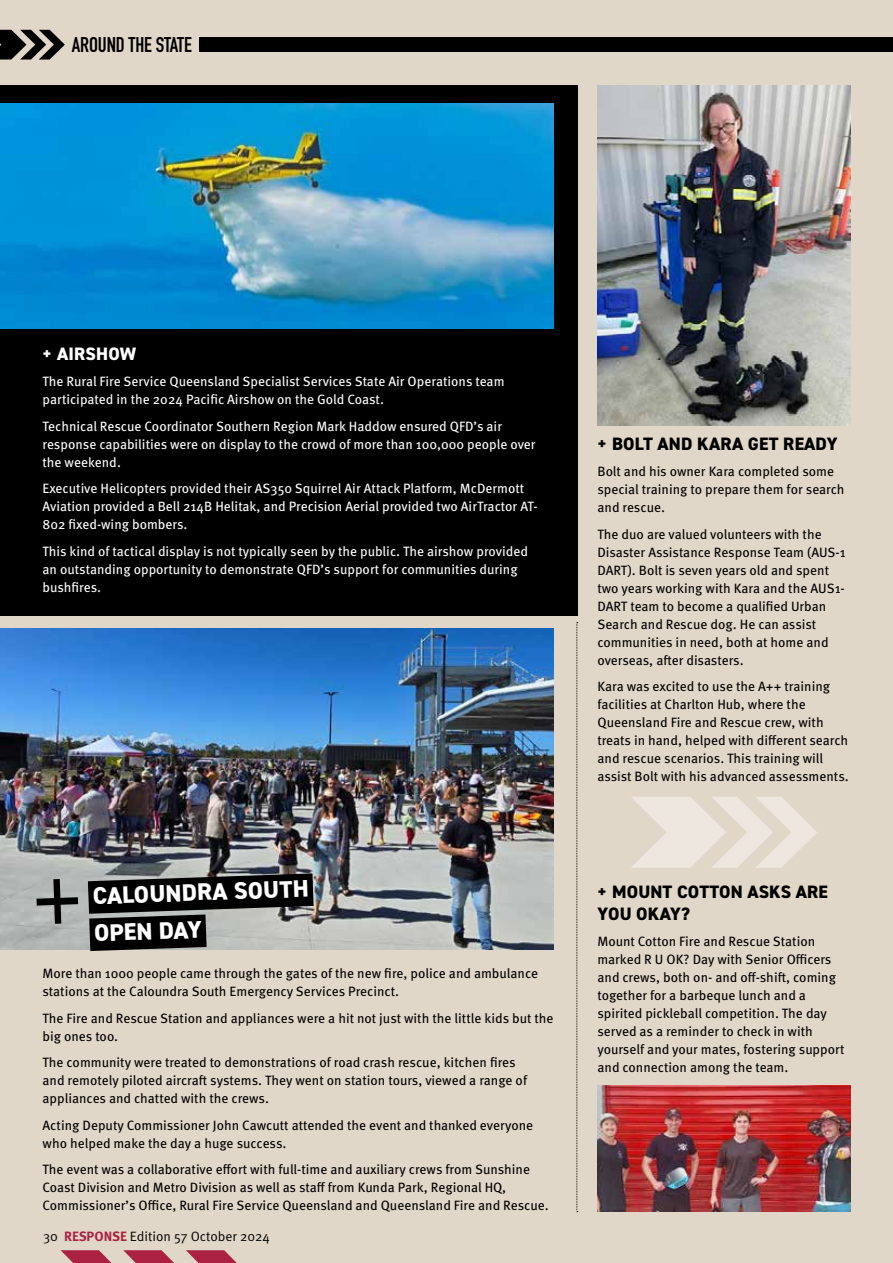
<style>
.page{position:relative;width:893px;height:1263px;background:#e1d7c8}
.page>*{position:absolute;margin:0;border:0;box-sizing:border-box;transform-origin:0 0}
.t1{font:800 24px/37.3px "DIN2014";color:#fff}
.t2{font:700 21px "DIN Condensed";letter-spacing:-.005em;color:#000}
.t3{font:800 18px/21.6px "DIN2014";letter-spacing:.01em;color:#000}
.t4{font:800 18px "DIN2014";letter-spacing:.01em;color:#fff}
.t5{font:13.5px/18px "Meta Pro";color:#000}
.t6{font:13.5px/18px "Meta Pro";color:#fff}
.t7{font:13.5px "Meta Pro Norm";color:#000}
.s1{font-family:"Meta Pro";font-weight:700;color:#aa2240}
</style>
<div class="page">
<div style="left:200px;top:37px;width:693px;height:15px;background:#000"></div>
<svg style="left:61px;top:1250px;width:209px;height:13px;background:#c3757e"></svg>
<svg style="left:0;top:30px;width:65px;height:30px;background:#56524c"></svg>
<img style="left:0;top:628px;width:554px;height:322px">
<div style="left:0;top:85px;width:577px;height:531px;background:#000"></div>
<img style="left:0;top:104px;width:554px;height:225px">
<svg style="left:576px;top:622px;width:2px;height:590px"></svg>
<img style="left:597px;top:85px;width:253px;height:340px">
<svg style="left:631px;top:797px;width:186px;height:71px;background:#e8e0d5"></svg>
<svg style="left:37px;top:879px;width:41px;height:45px;background:#828584"></svg>
<svg style="left:88px;top:873px;width:226px;height:78px;background:#444443"></svg>
<img style="left:597px;top:1086px;width:253px;height:126px">
<h2 class="t2" style="left:72px;top:30px;width:122px">AROUND THE STATE</h2>
<h3 class="t4" style="left:43px;top:342px;width:95px">+ AIRSHOW</h3>
<p class="t6" style="left:43px;top:372px;width:464px">The Rural Fire Service Queensland Specialist Services State Air Operations team participated in the 2024 Pacific Airshow on the Gold Coast.</p>
<p class="t6" style="left:43px;top:416px;width:494px">Technical Rescue Coordinator Southern Region Mark Haddow ensured QFD’s air response capabilities were on display to the crowd of more than 100,000 people over the weekend.</p>
<p class="t6" style="left:43px;top:479px;width:497px">Executive Helicopters provided their AS350 Squirrel Air Attack Platform, McDermott<br>Aviation provided a Bell 214B Helitak, and Precision Aerial provided two AirTractor AT-<br>802 fixed-wing bombers.</p>
<p class="t6" style="left:43px;top:541px;width:487px">This kind of tactical display is not typically seen by the public. The airshow provided an outstanding opportunity to demonstrate QFD’s support for communities during bushfires.</p>
<h1 class="t1" style="left:92px;top:877px;width:218px;rotate:-2deg">CALOUNDRA SOUTH<br>OPEN DAY</h1>
<p class="t5" style="left:43px;top:963px;width:497px">More than 1000 people came through the gates of the new fire, police and ambulance stations at the Caloundra South Emergency Services Precinct.</p>
<p class="t5" style="left:43px;top:1008px;width:513px">The Fire and Rescue Station and appliances were a hit not just with the little kids but the big ones too.</p>
<p class="t5" style="left:43px;top:1052px;width:486px">The community were treated to demonstrations of road crash rescue, kitchen fires and remotely piloted aircraft systems. They went on station tours, viewed a range of appliances and chatted with the crews.</p>
<p class="t5" style="left:43px;top:1115px;width:492px">Acting Deputy Commissioner John Cawcutt attended the event and thanked everyone who helped make the day a huge success.</p>
<p class="t5" style="left:43px;top:1159px;width:508px">The event was a collaborative effort with full-time and auxiliary crews from Sunshine<br>Coast Division and Metro Division as well as staff from Kunda Park, Regional HQ,<br>Commissioner’s Office, Rural Fire Service Queensland and Queensland Fire and Rescue.</p>
<p class="t7" style="left:43px;top:1226px;width:228px">30 <span class="s1">RESPONSE</span> Edition 57 October 2024</p>
<h3 class="t3" style="left:597px;top:433px;width:241px">+ BOLT AND KARA GET READY</h3>
<p class="t5" style="left:597px;top:461px;width:249px">Bolt and his owner Kara completed some special training to prepare them for search and rescue.</p>
<p class="t5" style="left:597px;top:524px;width:250px">The duo are valued volunteers with the Disaster Assistance Response Team (AUS-1<br>DART). Bolt is seven years old and spent two years working with Kara and the AUS1- DART team to become a qualified Urban Search and Rescue dog. He can assist communities in need, both at home and overseas, after disasters.</p>
<p class="t5" style="left:597px;top:676px;width:253px">Kara was excited to use the A++ training facilities at Charlton Hub, where the Queensland Fire and Rescue crew, with treats in hand, helped with different search and rescue scenarios. This training will assist Bolt with his advanced assessments.</p>
<h3 class="t3" style="left:597px;top:881px;width:232px">+ MOUNT COTTON ASKS ARE<br>YOU OKAY?</h3>
<p class="t5" style="left:597px;top:932px;width:249px">Mount Cotton Fire and Rescue Station marked R U OK? Day with Senior Officers and crews, both on- and off-shift, coming together for a barbeque lunch and a spirited pickleball competition. The day served as a reminder to check in with yourself and your mates, fostering support and connection among the team.</p>
</div>
